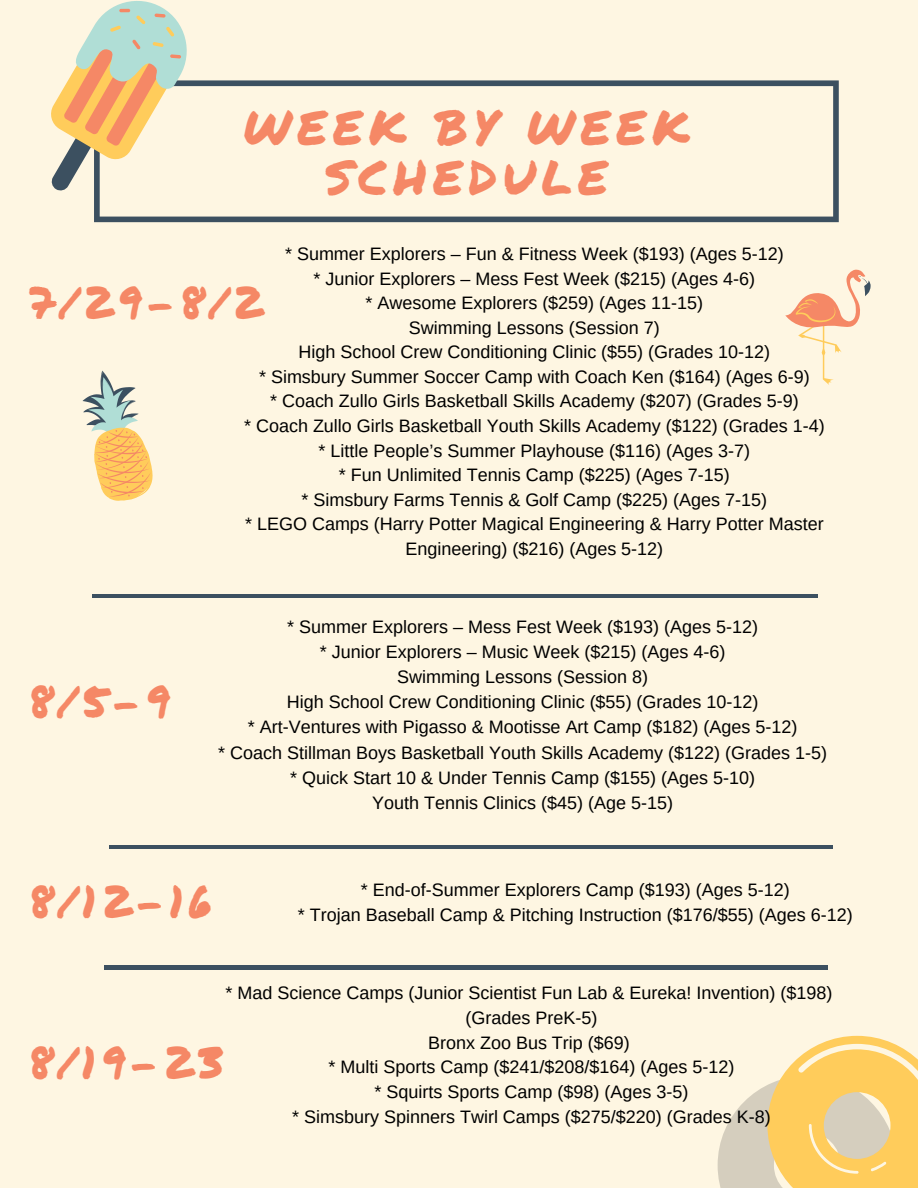
<style>
.page{position:relative;width:918px;height:1188px;background:#fef6e2}
.page>*{position:absolute;margin:0;border:0;box-sizing:border-box;transform-origin:0 0}
.t1{font:48px/49.8px "Permanent Marker";letter-spacing:.12em;color:#f58866;text-align:center}
.t2{font:45px "Permanent Marker";letter-spacing:.12em;color:#f58866}
.t3{font:18px/24.6px "Arimo";color:#000;text-align:center}
</style>
<div class="page">
<svg style="left:94px;top:80px;width:745px;height:142px"></svg>
<hr style="left:92px;top:594px;width:725px;height:3px;background:#3c5060">
<hr style="left:109px;top:845px;width:723px;height:3px;background:#3c5060">
<svg style="left:82px;top:370px;width:71px;height:131px"></svg>
<svg style="left:718px;top:1036px;width:200px;height:152px"></svg>
<svg style="left:51px;top:1px;width:138px;height:190px"></svg>
<svg style="left:785px;top:269px;width:86px;height:116px"></svg>
<hr style="left:105px;top:966px;width:723px;height:3px;background:#3c5060">
<h1 class="t1" style="left:244px;top:101px;width:447px">WEEK BY WEEK<br>SCHEDULE</h1>
<p class="t3" style="left:244px;top:242px;width:582px">* Summer Explorers – Fun &amp; Fitness Week ($193) (Ages 5-12)<br>* Junior Explorers – Mess Fest Week ($215) (Ages 4-6)<br>* Awesome Explorers ($259) (Ages 11-15)<br>Swimming Lessons (Session 7)<br>High School Crew Conditioning Clinic ($55) (Grades 10-12)<br>* Simsbury Summer Soccer Camp with Coach Ken ($164) (Ages 6-9)<br>* Coach Zullo Girls Basketball Skills Academy ($207) (Grades 5-9)<br>* Coach Zullo Girls Basketball Youth Skills Academy ($122) (Grades 1-4) * Little People’s Summer Playhouse ($116) (Ages 3-7)<br>* Fun Unlimited Tennis Camp ($225) (Ages 7-15)<br>* Simsbury Farms Tennis &amp; Golf Camp ($225) (Ages 7-15)<br>* LEGO Camps (Harry Potter Magical Engineering &amp; Harry Potter Master Engineering) ($216) (Ages 5-12)</p>
<h2 class="t2" style="left:29px;top:269px;width:235px">7/29-8/2</h2>
<h2 class="t2" style="left:29px;top:668px;width:143px">8/5-9</h2>
<p class="t3" style="left:218px;top:614px;width:610px;line-height:25px">* Summer Explorers – Mess Fest Week ($193) (Ages 5-12)<br>* Junior Explorers – Music Week ($215) (Ages 4-6)<br>Swimming Lessons (Session 8)<br>High School Crew Conditioning Clinic ($55) (Grades 10-12)<br>* Art-Ventures with Pigasso &amp; Mootisse Art Camp ($182) (Ages 5-12)<br>* Coach Stillman Boys Basketball Youth Skills Academy ($122) (Grades 1-5) * Quick Start 10 &amp; Under Tennis Camp ($155) (Ages 5-10)<br>Youth Tennis Clinics ($45) (Age 5-15)</p>
<h2 class="t2" style="left:29px;top:868px;width:184px">8/12-16</h2>
<p class="t3" style="left:298px;top:877px;width:556px">* End-of-Summer Explorers Camp ($193) (Ages 5-12)<br>* Trojan Baseball Camp &amp; Pitching Instruction ($176/$55) (Ages 6-12)</p>
<p class="t3" style="left:226px;top:980px;width:608px">* Mad Science Camps (Junior Scientist Fun Lab &amp; Eureka! Invention) ($198) (Grades PreK-5)<br>Bronx Zoo Bus Trip ($69)<br>* Multi Sports Camp ($241/$208/$164) (Ages 5-12)<br>* Squirts Sports Camp ($98) (Ages 3-5)<br>* Simsbury Spinners Twirl Camps ($275/$220) (Grades K-8)</p>
<h2 class="t2" style="left:29px;top:1029px;width:196px">8/19-23</h2>
</div>
